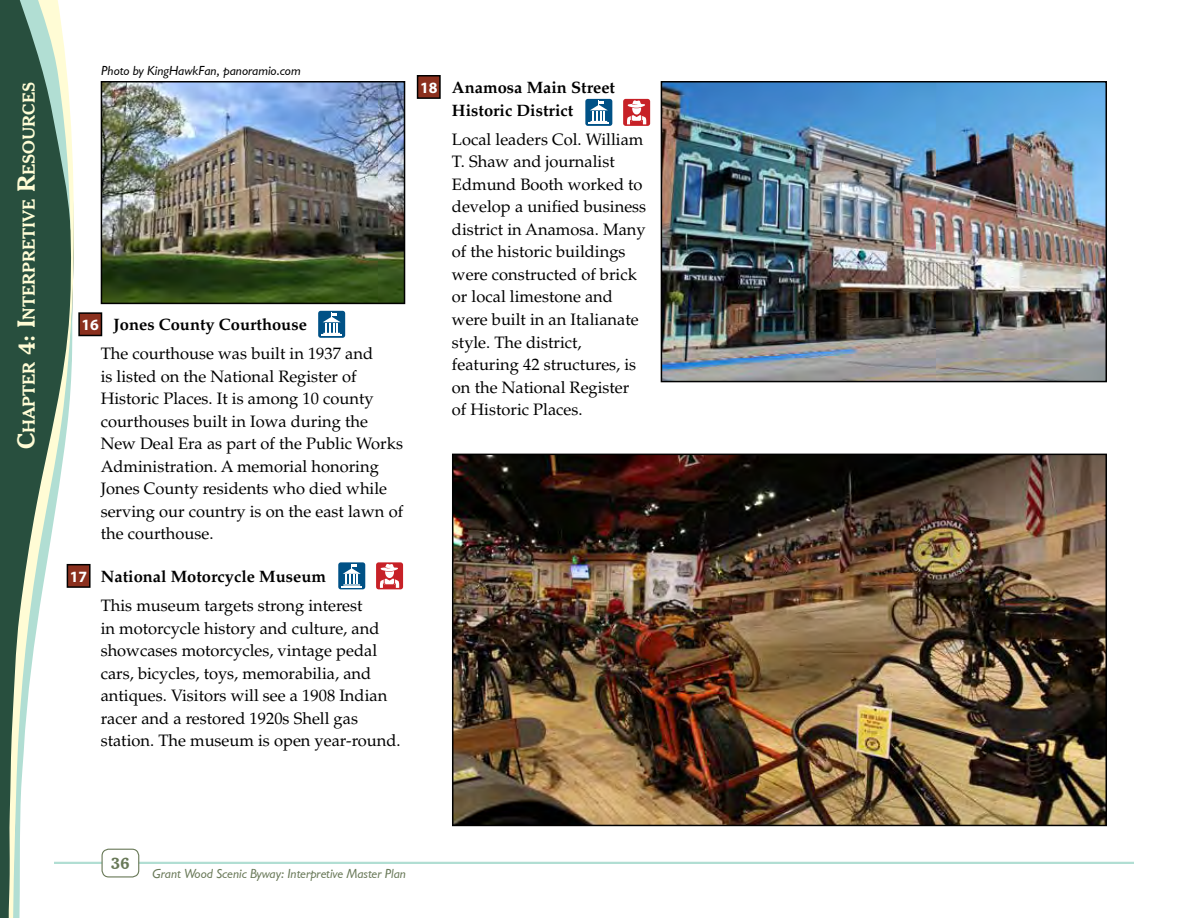
<style>
.page{position:relative;width:1188px;height:918px;background:#fff}
.page>*{position:absolute;margin:0;border:0;box-sizing:border-box;transform-origin:0 0}
.t1{font:700 16.8px "Cheltenham BT";color:#fffcd5}
.t2{font:16.5px/22.5px "Palatino";color:#000}
.t3{font:700 16.5px/22.5px "Palatino";color:#000}
.t4{font:700 16.5px "Cheltenham BT";color:#687857}
.t5{font:700 15.75px "Myriad Pro";color:#fff}
.t6{font:13.5px "Garrison Sans ITALIC";color:#687857}
.t7{font:13.5px "Garrison Sans ITALIC";color:#000}
.s1{font-size:24px}
</style>
<div class="page">
<hr style="left:54px;top:862px;width:1080px;height:2px;background:#b1ded3">
<div style="left:102px;top:849px;width:37px;height:28px;background:#fff;border-radius:7px"></div>
<div style="left:102px;top:849px;width:37px;height:29px;border:1px solid #687857;border-radius:7px"></div>
<img style="left:104px;top:84px;width:298px;height:217px">
<div style="left:101px;top:81px;width:304px;height:223px;border:2px solid #000"></div>
<img style="left:455px;top:457px;width:649px;height:366px">
<div style="left:452px;top:454px;width:655px;height:372px;border:2px solid #000"></div>
<img style="left:664px;top:84px;width:440px;height:295px">
<div style="left:661px;top:81px;width:446px;height:301px;border:2px solid #000"></div>
<div style="left:79px;top:313px;width:22px;height:22px;background:#8b301e"></div>
<div style="left:78px;top:312px;width:24px;height:24px;border:2px solid #000"></div>
<div style="left:67px;top:565px;width:23px;height:22px;background:#8b301e"></div>
<div style="left:67px;top:564px;width:24px;height:24px;border:2px solid #000"></div>
<div style="left:418px;top:76px;width:22px;height:22px;background:#8b301e"></div>
<div style="left:417px;top:75px;width:24px;height:24px;border:2px solid #000"></div>
<div style="left:318px;top:311px;width:27px;height:27px;background:#005186;border-radius:3px"></div>
<svg style="left:321px;top:313px;width:21px;height:23px"></svg>
<div style="left:338px;top:562px;width:27px;height:27px;background:#005186;border-radius:3px"></div>
<svg style="left:342px;top:564px;width:20px;height:23px"></svg>
<div style="left:376px;top:562px;width:27px;height:27px;background:#c72127;border-radius:3px"></div>
<svg style="left:379px;top:564px;width:21px;height:24px"></svg>
<div style="left:585px;top:99px;width:27px;height:27px;background:#005186;border-radius:3px"></div>
<svg style="left:589px;top:101px;width:20px;height:23px"></svg>
<div style="left:623px;top:99px;width:27px;height:27px;background:#c72127;border-radius:3px"></div>
<svg style="left:627px;top:100px;width:20px;height:24px"></svg>
<div style="left:0;top:0;width:8px;height:918px;background:#284f3e"></div>
<svg style="left:8px;top:0;width:68px;height:918px;background:#658372"></svg>
<svg style="left:13px;top:293px;width:60px;height:625px"></svg>
<p class="t1" style="left:19px;top:449px;width:369px;rotate:-90deg"><span class="s1">C</span>hapter <span class="s1">4: I</span>nterpretive <span class="s1">R</span>esources</p>
<p class="t7" style="left:101px;top:63px;width:201px">Photo by KingHawkFan, panoramio.com</p>
<p class="t3" style="left:114px;top:313px;width:195px">Jones County Courthouse</p>
<p class="t2" style="left:101px;top:342px;width:304px">The courthouse was built in 1937 and<br>is listed on the National Register of Historic Places. It is among 10 county courthouses built in Iowa during the New Deal Era as part of the Public Works Administration. A memorial honoring Jones County residents who died while serving our country is on the east lawn of the courthouse.</p>
<p class="t3" style="left:101px;top:565px;width:227px">National Motorcycle Museum</p>
<p class="t2" style="left:101px;top:595px;width:301px">This museum targets strong interest<br>in motorcycle history and culture, and showcases motorcycles, vintage pedal cars, bicycles, toys, memorabilia, and antiques. Visitors will see a 1908 Indian racer and a restored 1920s Shell gas station. The museum is open year-round.</p>
<p class="t5" style="left:82px;top:314px;width:19px">16</p>
<p class="t5" style="left:70px;top:566px;width:19px">17</p>
<p class="t5" style="left:420px;top:77px;width:19px">18</p>
<p class="t3" style="left:452px;top:77px;width:165px">Anamosa Main Street<br>Historic District</p>
<p class="t2" style="left:452px;top:128px;width:196px">Local leaders Col. William<br>T. Shaw and journalist<br>Edmund Booth worked to develop a unified business district in Anamosa. Many of the historic buildings were constructed of brick or local limestone and were built in an Italianate style. The district, featuring 42 structures, is on the National Register of Historic Places.</p>
<p class="t4" style="left:111px;top:853px;width:20px">36</p>
<p class="t6" style="left:152px;top:866px;width:255px">Grant Wood Scenic Byway: Interpretive Master Plan</p>
</div>
